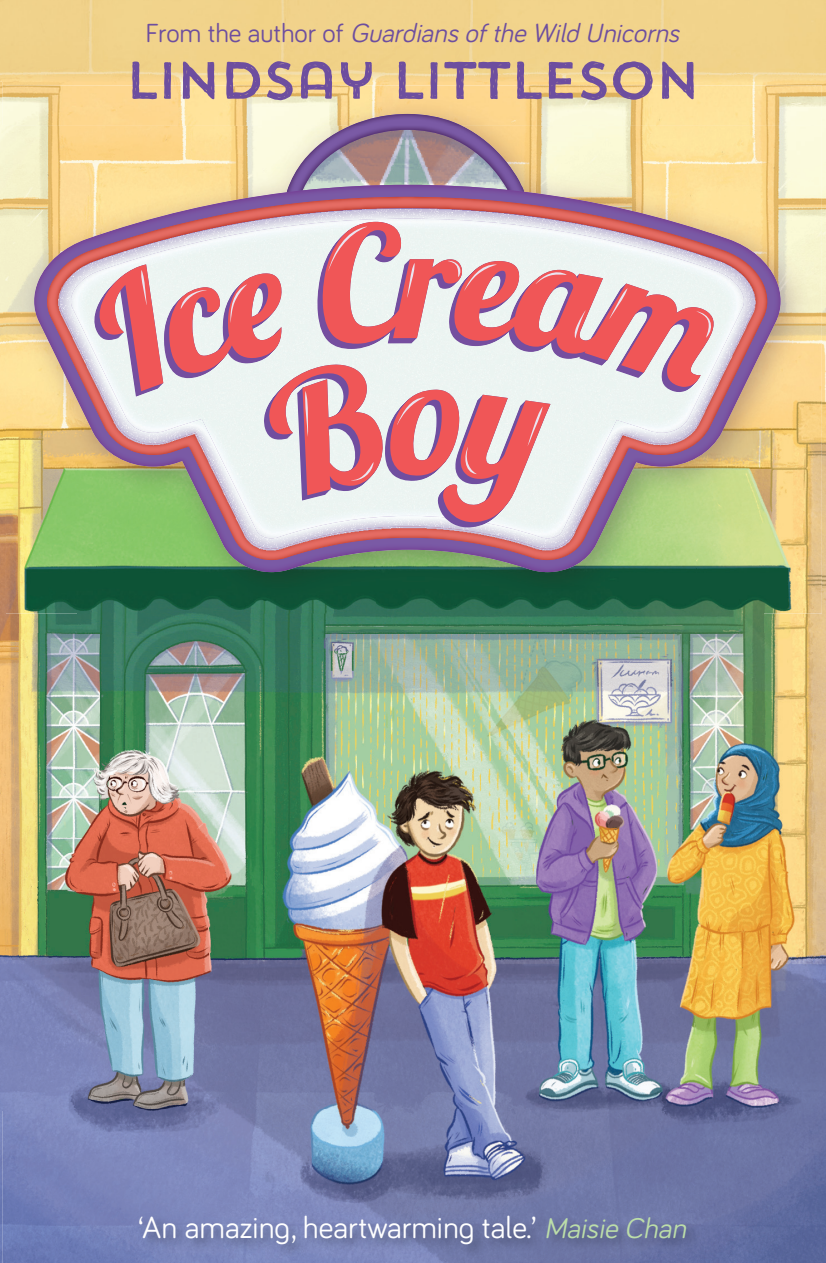
<style>
.page{position:relative;width:826px;height:1263px;background:#fff}
.page>*{position:absolute;margin:0;border:0;box-sizing:border-box;transform-origin:0 0}
.t1{font:51.75px "Trend HM Sans One";letter-spacing:-.05em;color:#6d4e9f}
.t2{font:31.5px "Bariol";color:#fff}
.t3{font:italic 27px "Bariol";color:#6d4e9f}
.s1{font-style:normal}
.s2{font-style:italic;font-size:29.25px;color:#bcdda9}
</style>
<div class="page">
<img style="left:2px;top:0;width:824px;height:126px">
<img style="left:770px;top:633px;width:56px;height:630px">
<img style="left:2px;top:633px;width:768px;height:630px">
<img style="left:0;top:0;width:2px;height:1263px">
<img style="left:6px;top:85px;width:815px;height:41px">
<svg style="left:286px;top:114px;width:238px;height:12px;background:#f8e1ab"></svg>
<img style="left:350px;top:114px;width:112px;height:12px">
<img style="left:0;top:126px;width:77px;height:507px">
<img style="left:764px;top:126px;width:62px;height:507px">
<img style="left:77px;top:613px;width:687px;height:20px">
<img style="left:6px;top:126px;width:370px;height:487px">
<img style="left:451px;top:126px;width:370px;height:487px">
<img style="left:376px;top:572px;width:75px;height:41px">
<img style="left:287px;top:126px;width:237px;height:59px">
<img style="left:34px;top:185px;width:746px;height:387px">
<img style="left:47px;top:197px;width:720px;height:363px">
<svg style="left:94px;top:222px;width:622px;height:309px;background:#dab6b7"></svg>
<img style="left:137px;top:1213px;width:563px;height:45px">
<p class="t3" style="left:145px;top:15px;width:542px"><span class="s1">F r o m t h e a u t h o r o f</span> GuardiansoftheWild Unicorns</p>
<h1 class="t1" style="left:125px;top:47px;width:577px">LINDSAY LITTLESON</h1>
<p class="t2" style="left:138px;top:1206px;width:555px">‘An amazing, heartwarming tale.’ <span class="s2">Maisie Chan</span></p>
</div>
